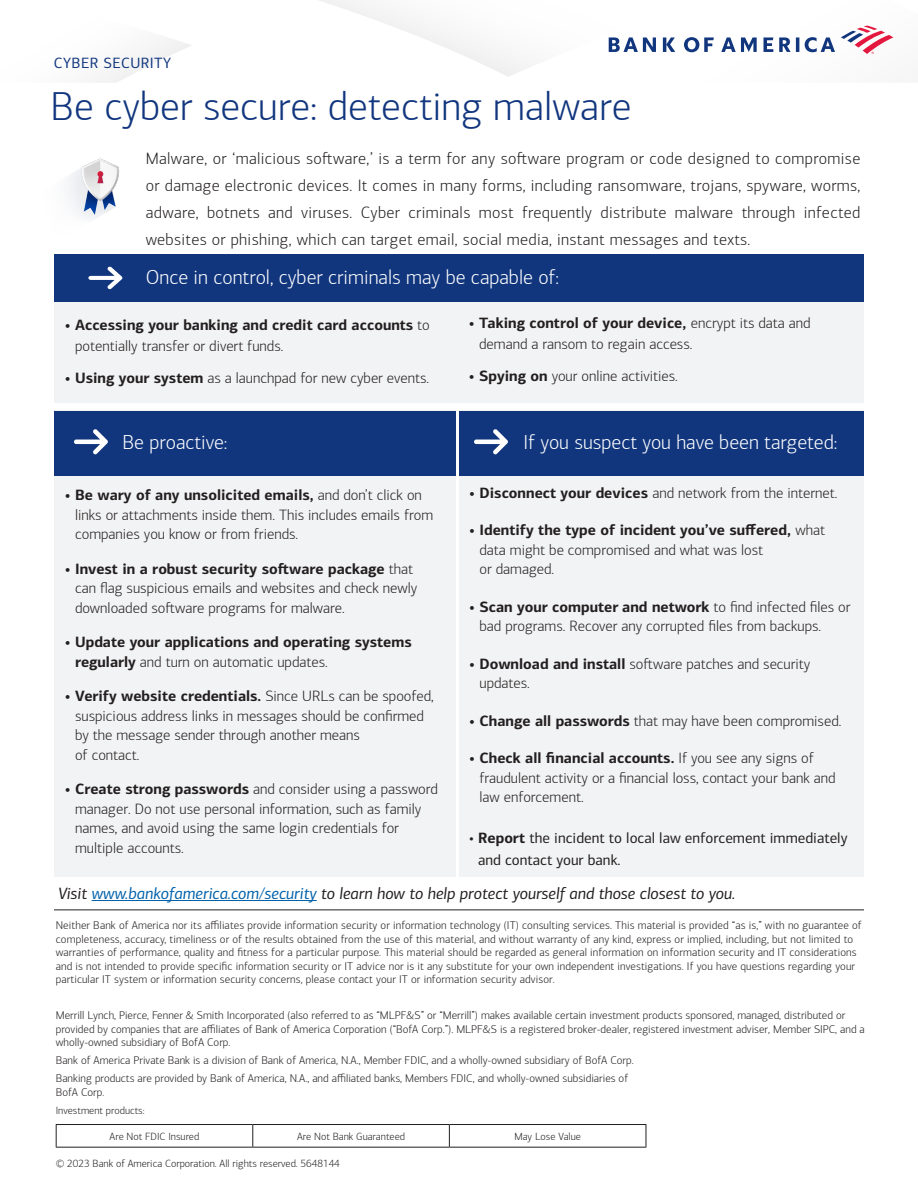
<style>
.page{position:relative;width:918px;height:1188px;background:#fff}
.page>*{position:absolute;margin:0;border:0;box-sizing:border-box;transform-origin:0 0}
.t1{font:300 40.5px "Connections";color:#11367e}
.t2{font:300 20.25px "Connections";color:#fff}
.t3{font:300 16.5px/27px "Connections";letter-spacing:.02em;color:#231f20;text-align:justify}
.t4{font:italic 16.5px "Connections";color:#231f20}
.t5{font:300 15px/19.5px "Connections";color:#231f20}
.t6{font:700 15px/21px "Connections";color:#231f20}
.t7{font:15px/22.5px "Connections";color:#231f20}
.t8{font:15px "Connections";letter-spacing:.025em;color:#11367e}
.t9{font:300 11.25px/13.5px "Connections";letter-spacing:.01em;color:#231f20}
.t10{font:300 10.5px "Connections";color:#231f20}
.s1{font-weight:300}
.s2{font-weight:700}
.s3{color:#0161ab}
.s4{font-size:10.5px}
</style>
<div class="page">
<svg style="left:95px;top:38px;width:97px;height:45px"></svg>
<svg style="left:319px;top:0;width:212px;height:77px"></svg>
<img style="left:608px;top:25px;width:286px;height:29px">
<div style="left:54px;top:262px;width:810px;height:141px;background:#f2f3f4"></div>
<div style="left:54px;top:254px;width:810px;height:48px;background:#11367e"></div>
<div style="left:54px;top:411px;width:810px;height:466px;background:#f2f3f4"></div>
<div style="left:54px;top:411px;width:810px;height:64px;background:#11367e"></div>
<svg style="left:88px;top:266px;width:34px;height:23px"></svg>
<svg style="left:74px;top:429px;width:34px;height:25px"></svg>
<hr style="left:456px;top:411px;width:3px;height:468px;background:#fff">
<svg style="left:474px;top:429px;width:34px;height:25px"></svg>
<hr style="left:92px;top:900px;width:225px;height:1px;background:#0161ab">
<hr style="left:54px;top:910px;width:810px;height:1px;background:#231f20">
<img style="left:67px;top:158px;width:53px;height:61px">
<hr style="left:56px;top:1124px;width:197px;height:1px;background:#231f20">
<svg style="left:56px;top:1125px;width:1px;height:22px"></svg>
<hr style="left:253px;top:1124px;width:196px;height:1px;background:#231f20">
<svg style="left:252px;top:1125px;width:1px;height:22px"></svg>
<hr style="left:449px;top:1124px;width:197px;height:1px;background:#231f20">
<svg style="left:449px;top:1125px;width:1px;height:22px"></svg>
<svg style="left:646px;top:1125px;width:1px;height:22px"></svg>
<hr style="left:56px;top:1147px;width:197px;height:1px;background:#231f20">
<hr style="left:253px;top:1147px;width:196px;height:1px;background:#231f20">
<hr style="left:449px;top:1147px;width:197px;height:1px;background:#231f20">
<p class="t8" style="left:54px;top:54px;width:119px">CYBER SECURITY</p>
<h1 class="t1" style="left:50px;top:83px;width:583px">Be cyber secure: detecting malware</h1>
<p class="t3" style="left:146px;top:145px;width:716px">Malware, or ‘malicious software,’ is a term for any software program or code designed to compromise or damage electronic devices. It comes in many forms, including ransomware, trojans, spyware, worms, adware, botnets and viruses. Cyber criminals most frequently distribute malware through infected websites or phishing, which can target email, social media, instant messages and texts.</p>
<h2 class="t2" style="left:146px;top:266px;width:415px">Once in control, cyber criminals may be capable of:</h2>
<p class="t6" style="left:75px;top:315px;width:356px;text-indent:-10px">• Accessing your banking and credit card accounts <span class="s1">to potentially transfer or divert funds.</span></p>
<p class="t5" style="left:65px;top:368px;width:366px"><span class="s2">• Using your system</span> as a launchpad for new cyber events.</p>
<p class="t5" style="left:479px;top:313px;width:333px;line-height:21px;text-indent:-10px"><span class="s2">• Taking control of your device,</span> encrypt its data and demand a ransom to regain access.</p>
<p class="t5" style="left:469px;top:366px;width:211px"><span class="s2">• Spying on</span> your online activities.</p>
<h2 class="t2" style="left:523px;top:431px;width:315px">If you suspect you have been targeted:</h2>
<p class="t5" style="left:469px;top:483px;width:370px"><span class="s2">• Disconnect your devices</span> and network from the internet.</p>
<p class="t5" style="left:479px;top:521px;width:347px;text-indent:-10px"><span class="s2">• Identify the type of incident you’ve suffered,</span> what data might be compromised and what was lost<br>or damaged.</p>
<p class="t5" style="left:479px;top:597px;width:373px;text-indent:-10px"><span class="s2">• Scan your computer and network</span> to find infected files or bad programs. Recover any corrupted files from backups.</p>
<p class="t5" style="left:479px;top:654px;width:332px;text-indent:-10px"><span class="s2">• Download and install</span> software patches and security updates.</p>
<p class="t5" style="left:469px;top:711px;width:374px"><span class="s2">• Change all passwords</span> that may have been compromised.</p>
<p class="t5" style="left:479px;top:749px;width:358px;text-indent:-10px"><span class="s2">• Check all financial accounts.</span> If you see any signs of fraudulent activity or a financial loss, contact your bank and law enforcement.</p>
<p class="t7" style="left:478px;top:827px;width:371px;text-indent:-9px">• <span class="s2">Report</span> the incident to local law enforcement immediately and contact your bank.</p>
<p class="t4" style="left:58px;top:884px;width:679px">Visit <span class="s3">www.bankofamerica.com/security</span> to learn how to help protect yourself and those closest to you.</p>
<p class="t9" style="left:56px;top:919px;width:807px">Neither Bank of America nor its affiliates provide information security or information technology (IT) consulting services. This material is provided “as is,” with no guarantee of completeness, accuracy, timeliness or of the results obtained from the use of this material, and without warranty of any kind, express or implied, including, but not limited to warranties of performance, quality and fitness for a particular purpose. This material should be regarded as general information on information security and IT considerations and is not intended to provide specific information security or IT advice nor is it any substitute for your own independent investigations. If you have questions regarding your particular IT system or information security concerns, please contact your IT or information security advisor.</p>
<p class="t9" style="left:56px;top:1009px;width:811px">Merrill Lynch, Pierce, Fenner &amp; Smith Incorporated (also referred to as “MLPF&amp;S” or “Merrill”) makes available certain investment products sponsored, managed, distributed or provided by companies that are affiliates of Bank of America Corporation (“BofA Corp.”). MLPF&amp;S is a registered broker-dealer, registered investment adviser, Member SIPC, and a wholly-owned subsidiary of BofA Corp.</p>
<p class="t9" style="left:56px;top:1054px;width:580px">Bank of America Private Bank is a division of Bank of America, N.A., Member FDIC, and a wholly-owned subsidiary of BofA Corp.</p>
<p class="t9" style="left:56px;top:1072px;width:574px">Banking products are provided by Bank of America, N.A., and affiliated banks, Members FDIC, and wholly-owned subsidiaries of<br>BofA Corp<span class="s4">.</span></p>
<p class="t10" style="left:56px;top:1104px;width:90px">Investment products:</p>
<p class="t10" style="left:110px;top:1130px;width:91px">Are Not FDIC Insured</p>
<p class="t10" style="left:297px;top:1130px;width:109px">Are Not Bank Guaranteed</p>
<p class="t10" style="left:514px;top:1130px;width:68px">May Lose Value</p>
<p class="t10" style="left:56px;top:1157px;width:286px">© 2023 Bank of America Corporation. All rights reserved. 5648144</p>
<h2 class="t2" style="left:122px;top:430px;width:107px">Be proactive:</h2>
<p class="t5" style="left:75px;top:485px;width:360px;text-indent:-10px"><span class="s2">• Be wary of any unsolicited emails,</span> and don’t click on links or attachments inside them. This includes emails from companies you know or from friends.</p>
<p class="t5" style="left:75px;top:559px;width:344px;text-indent:-10px"><span class="s2">• Invest in a robust security software package</span> that can flag suspicious emails and websites and check newly downloaded software programs for malware.</p>
<p class="t6" style="left:75px;top:632px;width:338px;line-height:19.5px;text-indent:-10px">• Update your applications and operating systems regularly <span class="s1">and turn on automatic updates.</span></p>
<p class="t5" style="left:75px;top:686px;width:360px;text-indent:-10px"><span class="s2">• Verify website credentials.</span> Since URLs can be spoofed, suspicious address links in messages should be confirmed by the message sender through another means<br>of contact.</p>
<p class="t5" style="left:75px;top:779px;width:364px;text-indent:-10px"><span class="s2">• Create strong passwords</span> and consider using a password manager. Do not use personal information, such as family names, and avoid using the same login credentials for multiple accounts.</p>
</div>
